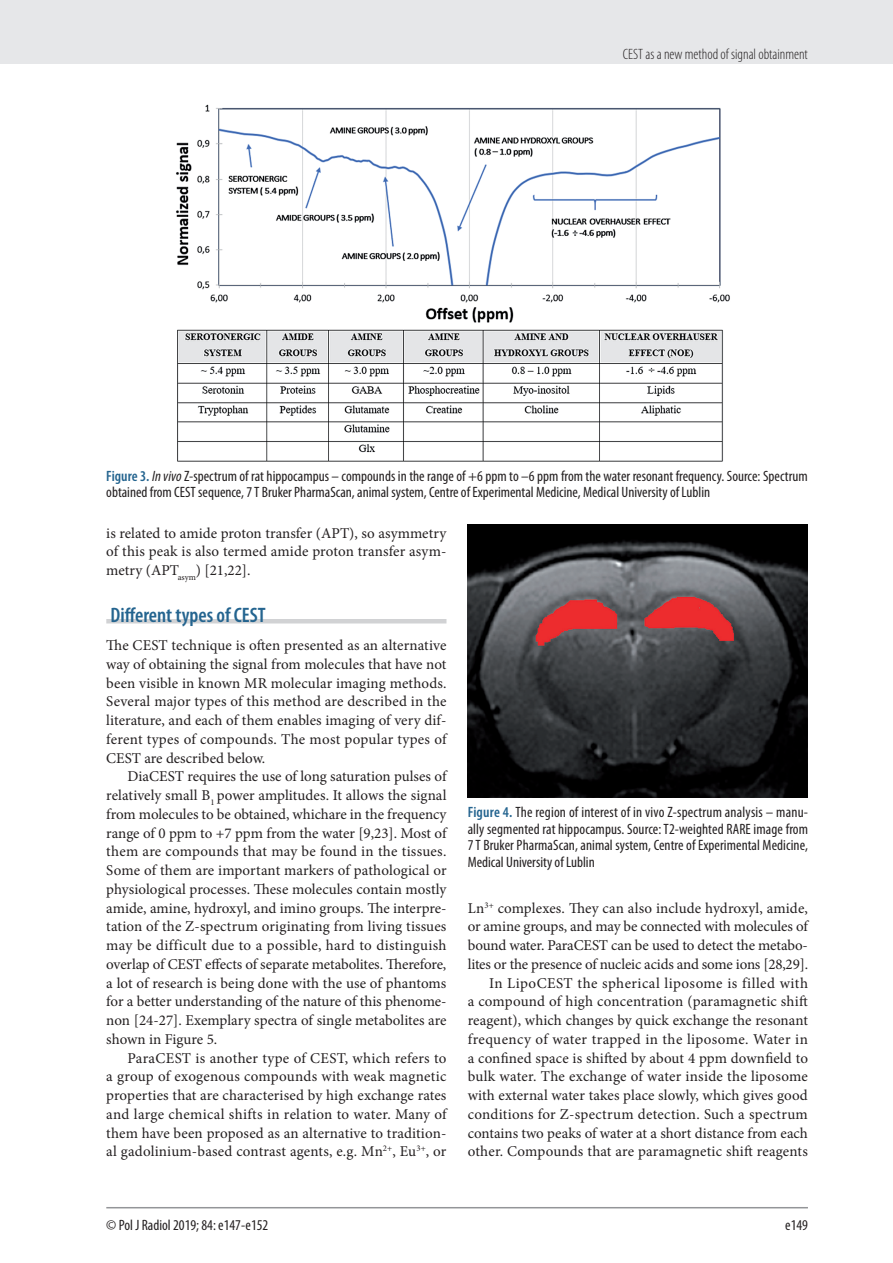
<style>
.page{position:relative;width:893px;height:1263px;background:#fff}
.page>*{position:absolute;margin:0;border:0;box-sizing:border-box;transform-origin:0 0}
.t1{font:600 condensed 21px "Myriad Pro";color:#24648f}
.t2{font:15px/18.8px "Minion Pro";letter-spacing:.005em;color:#231f20;text-align:justify}
.t3{font:condensed 15px/16.5px "Myriad Pro";color:#231f20}
.t4{font:300 condensed 15px "Myriad Pro";color:#231f20}
.s1{font-weight:600;color:#24648f}
.s2{font-style:italic}
</style>
<div class="page">
<div style="left:0;top:0;width:893px;height:64px;background:#e6e7e9"></div>
<hr style="left:106px;top:1207px;width:702px;height:1px;background:#939598">
<hr style="left:106px;top:619px;width:340px;height:4px;background:#d1d2d4">
<img style="left:468px;top:524px;width:340px;height:273px">
<img style="left:176px;top:104px;width:554px;height:358px">
<p class="t4" style="left:623px;top:45px;width:187px">CEST as a new method of signal obtainment</p>
<p class="t3" style="left:106px;top:467px;width:703px"><span class="s1">Figure 3.</span> <span class="s2">In vivo</span> Z-spectrum of rat hippocampus – compounds in the range of +6 ppm to –6 ppm from the water resonant frequency. Source: Spectrum obtained from CEST sequence, 7 T Bruker PharmaScan, animal system, Centre of Experimental Medicine, Medical University of Lublin</p>
<p class="t2" style="left:106px;top:523px;width:342px">is related to amide proton transfer (APT), so asymmetry of this peak is also termed amide proton transfer asym&shy;metry (APT<sub>asym</sub>) [21,22].</p>
<h1 class="t1" style="left:111px;top:602px;width:157px">Different types of CEST</h1>
<p class="t2" style="left:106px;top:636px;width:342px">The CEST technique is often presented as an alternative way of obtaining the signal from molecules that have not been visible in known MR molecular imaging methods.<br>Several major types of this method are described in the literature, and each of them enables imaging of very dif&shy;ferent types of compounds. The most popular types of CEST are described below.</p>
<p class="t2" style="left:106px;top:767px;width:342px;text-indent:21px">DiaCEST requires the use of long saturation pulses of relatively small B<sub>1</sub> power amplitudes. It allows the signal from molecules to be obtained, whichare in the frequency range of 0 ppm to +7 ppm from the water [9,23]. Most of them are compounds that may be found in the tissues.<br>Some of them are important markers of pathological or physiological processes. These molecules contain mostly amide, amine, hydroxyl, and imino groups. The interpre&shy;tation of the Z-spectrum originating from living tissues may be difficult due to a possible, hard to distinguish overlap of CEST effects of separate metabolites. Therefore, a lot of research is being done with the use of phantoms for a better understanding of the nature of this phenome&shy;non [24-27]. Exemplary spectra of single metabolites are shown in Figure 5.</p>
<p class="t2" style="left:106px;top:1048px;width:342px;text-indent:21px">ParaCEST is another type of CEST, which refers to a group of exogenous compounds with weak magnetic properties that are characterised by high exchange rates and large chemical shifts in relation to water. Many of them have been proposed as an alternative to tradition&shy;al gadolinium-based contrast agents, e.g. Mn<sup>2+</sup>, Eu<sup>3+</sup>, or</p>
<p class="t3" style="left:468px;top:804px;width:342px;text-align:justify"><span class="s1">Figure 4.</span> The region of interest of in vivo Z-spectrum analysis – manu&shy;ally segmented rat hippocampus. Source: T2-weighted RARE image from 7 T Bruker PharmaScan, animal system, Centre of Experimental Medicine, Medical University of Lublin</p>
<p class="t2" style="left:468px;top:898px;width:342px;text-align:right">Ln<sup>3+</sup> complexes. They can also include hydroxyl, amide, or amine groups, and may be connected with molecules of bound water. ParaCEST can be used to detect the metabo&shy;lites or the presence of nucleic acids and some ions [28,29].<br>In LipoCEST the spherical liposome is filled with<br>a compound of high concentration (paramagnetic shift reagent), which changes by quick exchange the resonant frequency of water trapped in the liposome. Water in a confined space is shifted by about 4 ppm downfield to bulk water. The exchange of water inside the liposome with external water takes place slowly, which gives good conditions for Z-spectrum detection. Such a spectrum contains two peaks of water at a short distance from each other. Compounds that are paramagnetic shift reagents</p>
<p class="t3" style="left:106px;top:1216px;width:164px">© Pol J Radiol 2019; 84: e147-e152</p>
<p class="t3" style="left:785px;top:1216px;width:24px">e149</p>
</div>
